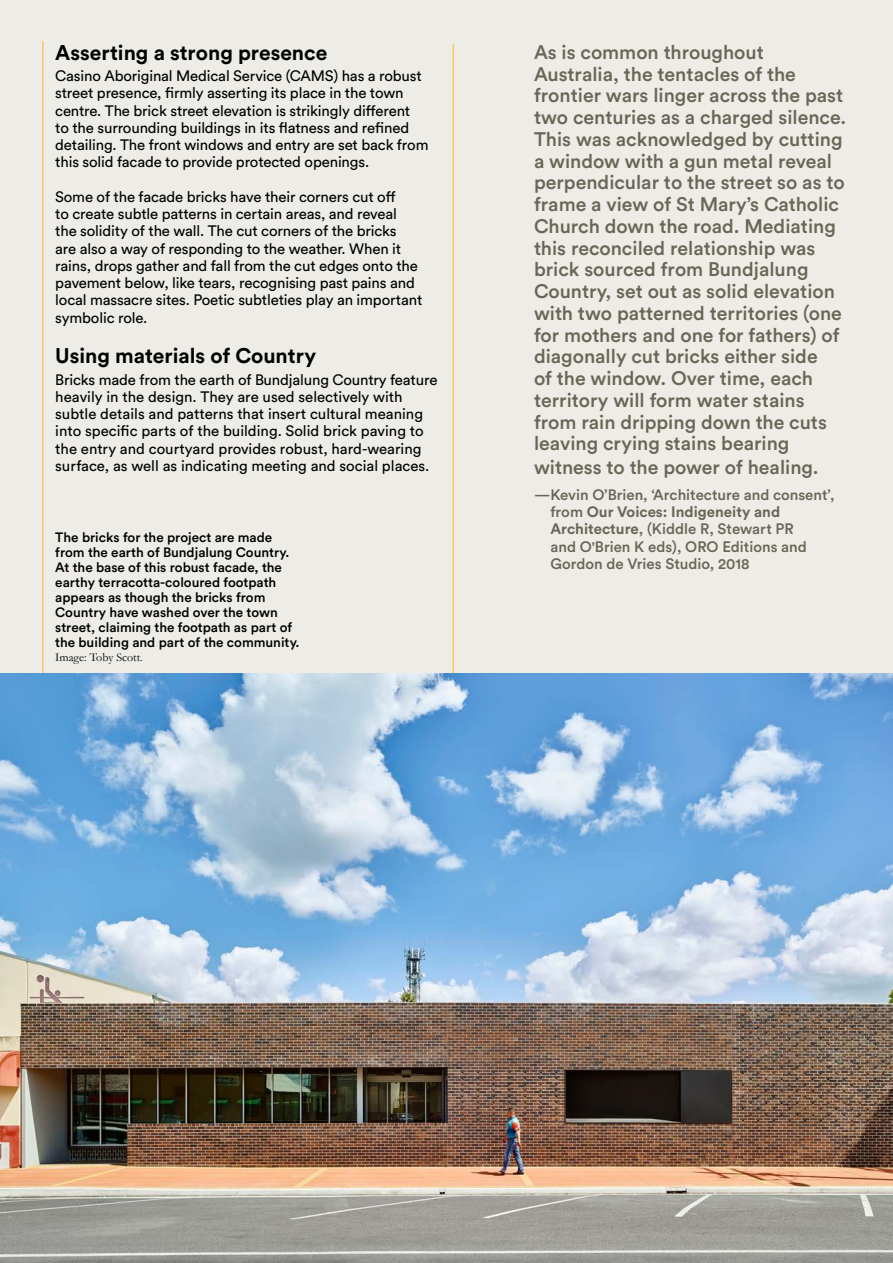
<style>
.page{position:relative;width:893px;height:1263px;background:#edece7}
.page>*{position:absolute;margin:0;border:0;box-sizing:border-box;transform-origin:0 0}
.GANSW_subheads{font:700 21px "Circular Std";color:#000}
.t1{font:500 19.5px/21.8px "Circular Std";color:#696657}
.GANSW_bodytext{font:15px/17.2px "Circular Std";letter-spacing:-.01em;color:#000}
.t2{font:500 15px/17.2px "Circular Std";color:#696657}
.GANSW_CaptionDiagram{font:500 13.5px/15px "Circular Std";color:#000}
.t3{font:12px "Garamond";color:#000}
.s1{font-weight:700}
</style>
<div class="page">
<hr style="left:43px;top:41px;width:1px;height:1179px;background:#ffb71b">
<hr style="left:453px;top:44px;width:1px;height:1172px;background:#ffb71b">
<img style="left:0;top:673px;width:893px;height:590px">
<p class="GANSW_subheads" style="left:55px;top:39px;width:273px">Asserting a strong presence</p>
<p class="GANSW_bodytext" style="left:55px;top:67px;width:375px">Casino Aboriginal Medical Service (CAMS) has a robust street presence, firmly asserting its place in the town centre. The brick street elevation is strikingly different<br>to the surrounding buildings in its flatness and refined detailing. The front windows and entry are set back from this solid facade to provide protected openings.</p>
<p class="GANSW_bodytext" style="left:55px;top:188px;width:369px">Some of the facade bricks have their corners cut off<br>to create subtle patterns in certain areas, and reveal<br>the solidity of the wall. The cut corners of the bricks<br>are also a way of responding to the weather. When it rains, drops gather and fall from the cut edges onto the pavement below, like tears, recognising past pains and local massacre sites. Poetic subtleties play an important symbolic role.</p>
<p class="GANSW_subheads" style="left:55px;top:342px;width:262px">Using materials of Country</p>
<p class="GANSW_bodytext" style="left:55px;top:370px;width:384px">Bricks made from the earth of Bundjalung Country feature heavily in the design. They are used selectively with subtle details and patterns that insert cultural meaning into specific parts of the building. Solid brick paving to the entry and courtyard provides robust, hard-wearing surface, as well as indicating meeting and social places.</p>
<p class="GANSW_CaptionDiagram" style="left:55px;top:530px;width:246px">The bricks for the project are made from the earth of Bundjalung Country.<br>At the base of this robust facade, the earthy terracotta-coloured footpath appears as though the bricks from Country have washed over the town street, claiming the footpath as part of the building and part of the community.</p>
<p class="t3" style="left:55px;top:650px;width:89px">Image: Toby Scott.</p>
<p class="t1" style="left:534px;top:41px;width:314px">As is common throughout<br>Australia, the tentacles of the frontier wars linger across the past two centuries as a charged silence.<br>This was acknowledged by cutting a window with a gun metal reveal perpendicular to the street so as to frame a view of St Mary’s Catholic<br>Church down the road. Mediating this reconciled relationship was brick sourced from Bundjalung<br>Country, set out as solid elevation with two patterned territories (one for mothers and one for fathers) of diagonally cut bricks either side<br>of the window. Over time, each territory will form water stains from rain dripping down the cuts leaving crying stains bearing witness to the power of healing.</p>
<p class="t2" style="left:550px;top:486px;width:286px;text-indent:-16px">—Kevin O’Brien, ‘Architecture and consent’, from <span class="s1">Our Voices: Indigeneity and Architecture</span>, (Kiddle R, Stewart PR<br>and O'Brien K eds), ORO Editions and Gordon de Vries Studio, 2018</p>
</div>
